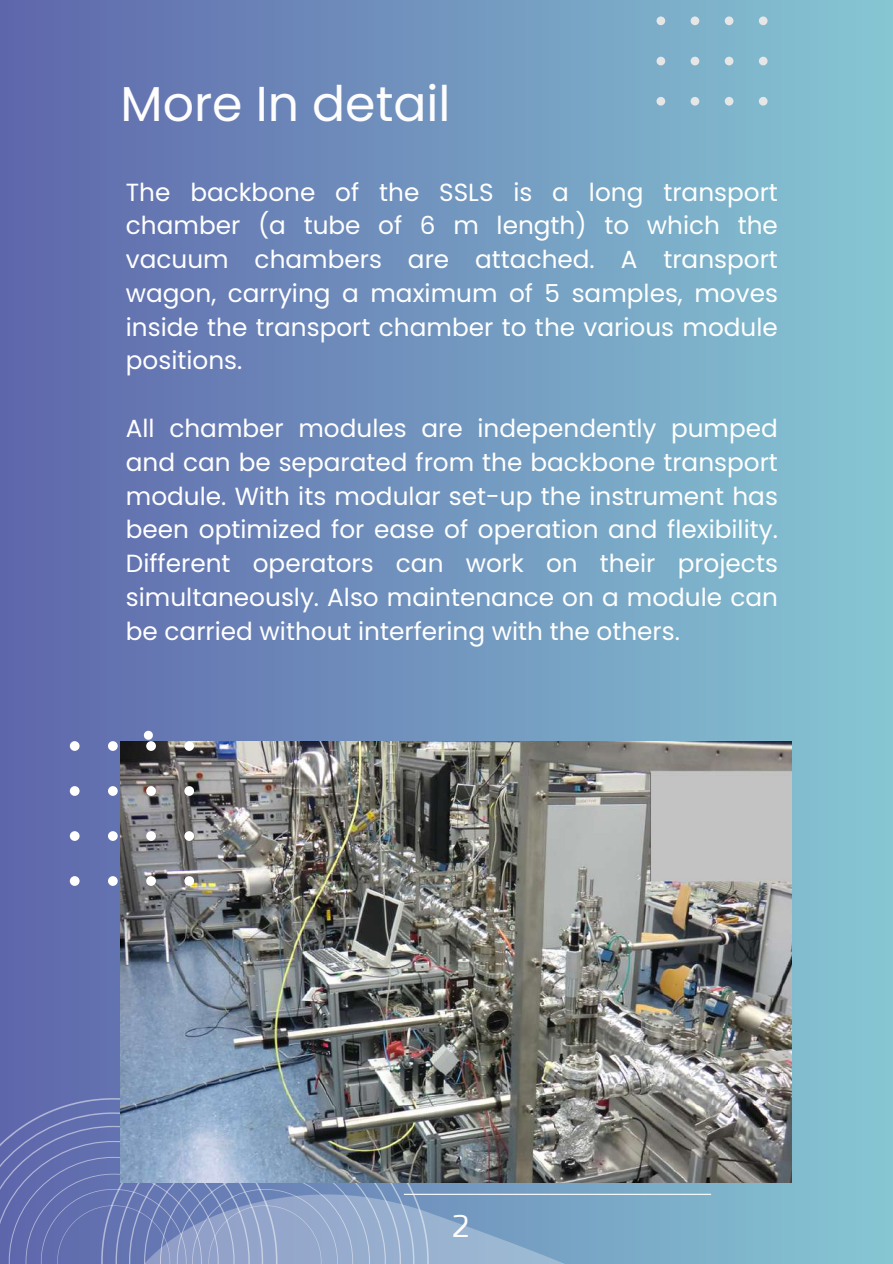
<style>
.page{position:relative;width:893px;height:1264px;background:#fff}
.page>*{position:absolute;margin:0;border:0;box-sizing:border-box;transform-origin:0 0}
.t1{font:48.9px "Poppins";color:#fdfdfd}
.t2{font:33px "EC Square Sans Pro";color:#fdfdfd}
.t3{font:24.75px/33.8px "Poppins";color:#fff;text-align:justify}
</style>
<div class="page">
<div style="left:0;top:0;width:892px;height:1263px;background:linear-gradient(to right,#5e66ab,#86c6d3)"></div>
<svg style="left:0;top:1098px;width:76px;height:14px"></svg>
<svg style="left:0;top:1112px;width:76px;height:151px;background:#646eaf"></svg>
<svg style="left:656px;top:0;width:111px;height:106px;background:#84b5cc"></svg>
<img style="left:120px;top:741px;width:671px;height:312px">
<svg style="left:70px;top:730px;width:124px;height:155px;background:#727893"></svg>
<img style="left:76px;top:1053px;width:816px;height:210px">
<h1 class="t1" style="left:120px;top:70px;width:331px">More In detail</h1>
<p class="t3" style="left:126px;top:175px;width:653px">The backbone of the SSLS is a long transport chamber (a tube of 6 m length) to which the vacuum chambers are attached. A transport wagon, carrying a maximum of 5 samples, moves inside the transport chamber to the various module positions.</p>
<p class="t3" style="left:126px;top:411px;width:653px">All chamber modules are independently pumped and can be separated from the backbone transport module. With its modular set-up the instrument has been optimized for ease of operation and flexibility.<br>Different operators can work on their projects simultaneously. Also maintenance on a module can be carried without interfering with the others.</p>
<h2 class="t2" style="left:452px;top:1206px;width:20px">2</h2>
</div>
